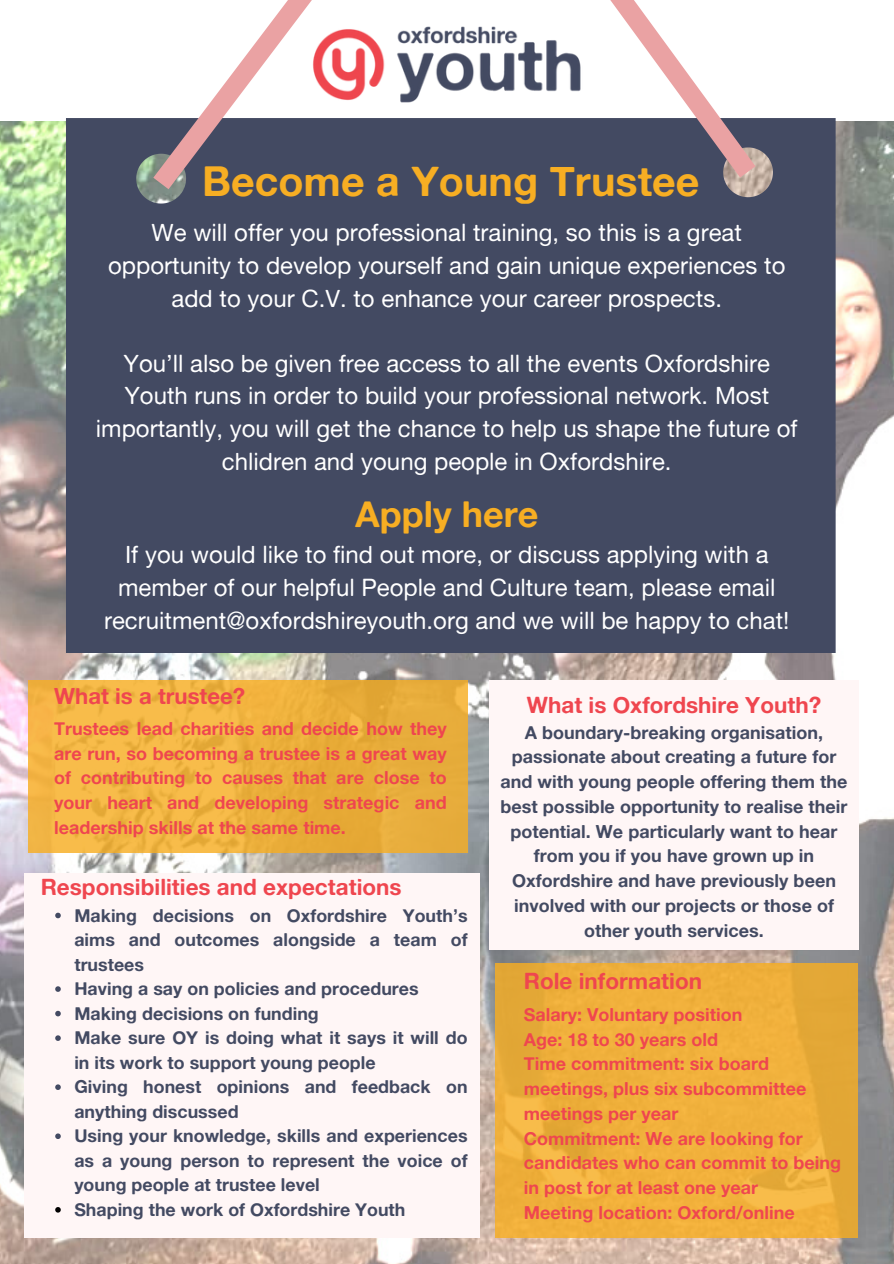
<style>
.page{position:relative;width:894px;height:1264px;background:#fff}
.page>*{position:absolute;margin:0;border:0;box-sizing:border-box;transform-origin:0 0}
.t1{font:41.25px "Alte Haas Grotesk Bold";color:#f7ae23}
.t2{font:36px "Alte Haas Grotesk Bold";color:#f7ae23}
.t3{font:24px/32.7px "Alte Haas Grotesk";color:#fff;text-align:center}
.t4{font:22.5px "Alte Haas Grotesk Bold";color:#ef464f}
.t5{font:22.2px "Alte Haas Grotesk Bold";color:#ef464f}
.t6{font:18px/24.8px "Alte Haas Grotesk Bold";color:#ef464f;text-align:justify}
.t7{font:18px/24.8px "Alte Haas Grotesk Bold";color:#434a62;text-align:center}
.t8{font:17.85px/24.5px "Alte Haas Grotesk Bold";color:#434a62;text-align:justify}
</style>
<div class="page">
<img style="left:0;top:121px;width:893px;height:1142px">
<div style="left:66px;top:118px;width:769px;height:534px;background:#434a62"></div>
<svg style="left:153px;top:0;width:602px;height:189px"></svg>
<div style="left:28px;top:680px;width:439px;height:172px;background:#edb03e"></div>
<div style="left:489px;top:680px;width:369px;height:269px;background:#fff6f6"></div>
<div style="left:25px;top:873px;width:455px;height:364px;background:#fff6f6"></div>
<svg style="left:55px;top:912px;width:6px;height:6px"></svg>
<svg style="left:55px;top:986px;width:6px;height:5px"></svg>
<svg style="left:55px;top:1010px;width:6px;height:6px"></svg>
<svg style="left:55px;top:1035px;width:6px;height:5px"></svg>
<svg style="left:55px;top:1084px;width:6px;height:5px"></svg>
<svg style="left:55px;top:1133px;width:6px;height:5px"></svg>
<svg style="left:55px;top:1207px;width:6px;height:5px"></svg>
<svg style="left:495px;top:962px;width:362px;height:275px;background:#edae3b"></svg>
<p class="t1" style="left:202px;top:156px;width:499px">Become a Young Trustee</p>
<h1 class="t3" style="left:108px;top:216px;width:678px">We will offer you professional training, so this is a great opportunity to develop yourself and gain unique experiences to add to your C.V. to enhance your career prospects.</h1>
<h3 class="t3" style="left:96px;top:346px;width:703px">You’ll also be given free access to all the events Oxfordshire Youth runs in order to build your professional network. Most importantly, you will get the chance to help us shape the future of chlidren and young people in Oxfordshire.</h3>
<p class="t2" style="left:355px;top:492px;width:185px">Apply here</p>
<p class="t3" style="left:104px;top:538px;width:686px">If you would like to find out more, or discuss applying with a member of our helpful People and Culture team, please email recruitment@oxfordshireyouth.org and we will be happy to chat!</p>
<h3 class="t5" style="left:54px;top:682px;width:192px">What is a trustee?</h3>
<h3 class="t6" style="left:54px;top:715px;width:394px">Trustees lead charities and decide how they are run, so becoming a trustee is a great way of contributing to causes that are close to your heart and developing strategic and leadership skills at the same time.</h3>
<h4 class="t4" style="left:41px;top:872px;width:362px">Responsibilities and expectations</h4>
<h4 class="t8" style="left:74px;top:902px;width:394px">Making decisions on Oxfordshire Youth’s aims and outcomes alongside a team of trustees</h4>
<h2 class="t8" style="left:74px;top:976px;width:346px">Having a say on policies and procedures</h2>
<h2 class="t8" style="left:74px;top:1000px;width:246px">Making decisions on funding</h2>
<p class="t8" style="left:74px;top:1025px;width:394px">Make sure OY is doing what it says it will do in its work to support young people</p>
<p class="t8" style="left:74px;top:1074px;width:394px">Giving honest opinions and feedback on anything discussed</p>
<p class="t8" style="left:74px;top:1123px;width:394px">Using your knowledge, skills and experiences as a young person to represent the voice of young people at trustee level</p>
<p class="t8" style="left:74px;top:1196px;width:332px">Shaping the work of Oxfordshire Youth</p>
<h4 class="t4" style="left:526px;top:690px;width:296px">What is Oxfordshire Youth?</h4>
<h4 class="t7" style="left:500px;top:719px;width:348px">A boundary-breaking organisation, passionate about creating a future for and with young people offering them the best possible opportunity to realise their potential. We particularly want to hear from you if you have grown up in Oxfordshire and have previously been involved with our projects or those of other youth services.</h4>
<p class="t4" style="left:523px;top:966px;width:180px">Role information</p>
<p class="t6" style="left:523px;top:1001px;width:319px;text-align:left">Salary: Voluntary position<br>Age: 18 to 30 years old<br>Time commitment: six board meetings, plus six subcommittee meetings per year<br>Commitment: We are looking for candidates who can commit to being in post for at least one year<br>Meeting location: Oxford/online</p>
</div>
